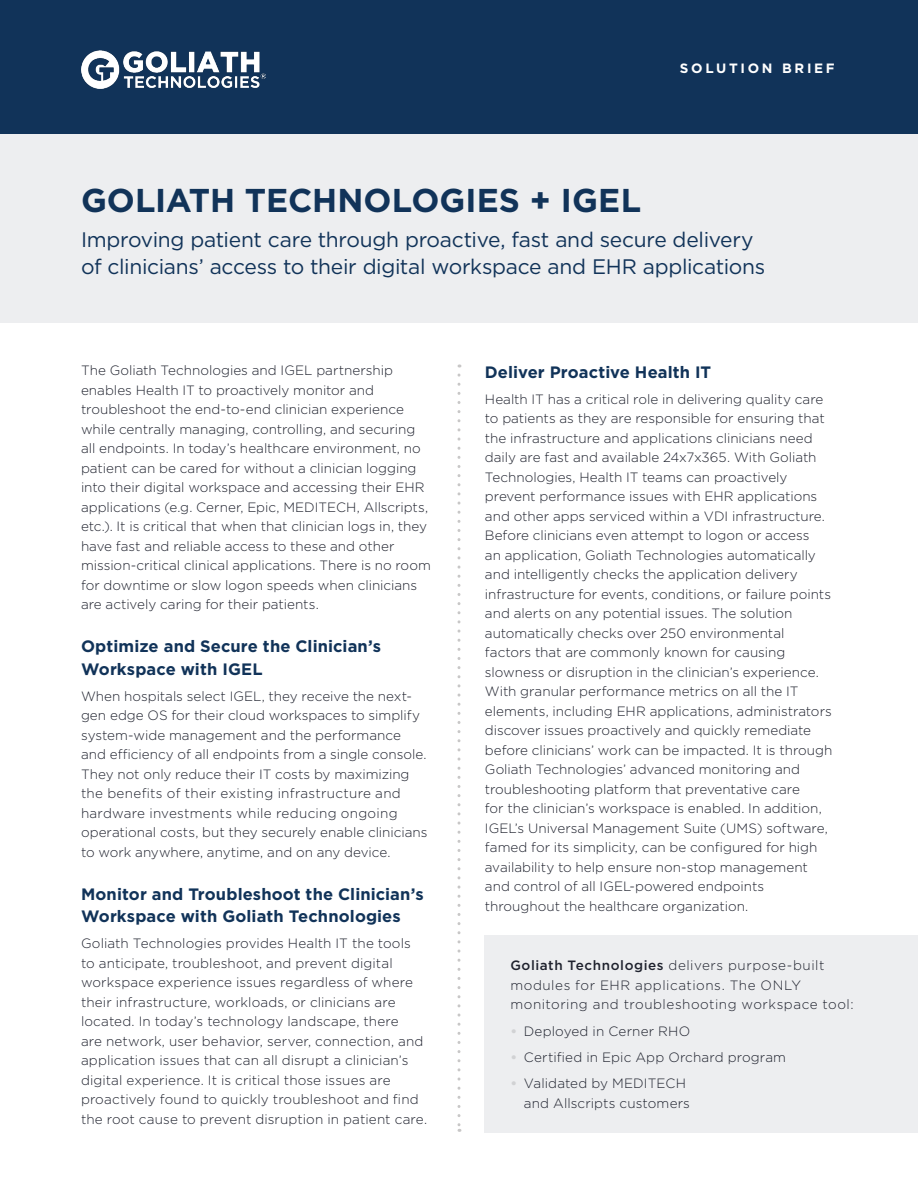
<style>
.page{position:relative;width:918px;height:1188px;background:#fff}
.page>*{position:absolute;margin:0;border:0;box-sizing:border-box;transform-origin:0 0}
.t1{font:700 33px "Gotham";color:#113359}
.t2{font:21px/27px "Gotham";letter-spacing:-.015em;color:#113359}
.t3{font:700 16.5px/22.5px "Gotham";letter-spacing:.005em;color:#113359}
.Copy{font:300 13.5px/19.5px "Gotham";color:#1f222e}
.Copy-2{font:300 13.5px/19.5px "Gotham";letter-spacing:.04em;color:#1f222e}
.t4{font:700 13.5px "Gotham";letter-spacing:.2em;color:#fff}
.s1{font-weight:500}
.s2{font-weight:700;color:#d1d2d4}
</style>
<div class="page">
<div style="left:0;top:95px;width:918px;height:228px;background:#edeef0"></div>
<div style="left:0;top:0;width:918px;height:134px;background:#113359"></div>
<svg style="left:458px;top:375px;width:2px;height:757px"></svg>
<img style="left:81px;top:50px;width:185px;height:39px">
<div style="left:485px;top:935px;width:433px;height:198px;background:#edeef0"></div>
<p class="t4" style="left:680px;top:59px;width:156px">SOLUTION BRIEF</p>
<p class="t1" style="left:81px;top:178px;width:562px">GOLIATH TECHNOLOGIES + IGEL</p>
<p class="t2" style="left:81px;top:225px;width:686px">Improving patient care through proactive, fast and secure delivery of clinicians’ access to their digital workspace and EHR applications</p>
<p class="Copy" style="left:81px;top:360px;width:351px">The Goliath Technologies and IGEL partnership enables Health IT to proactively monitor and troubleshoot the end-to-end clinician experience while centrally managing, controlling, and securing all endpoints. In today’s healthcare environment, no patient can be cared for without a clinician logging into their digital workspace and accessing their EHR applications (e.g. Cerner, Epic, MEDITECH, Allscripts, etc.). It is critical that when that clinician logs in, they have fast and reliable access to these and other mission-critical clinical applications. There is no room for downtime or slow logon speeds when clinicians are actively caring for their patients.</p>
<p class="t3" style="left:81px;top:635px;width:302px">Optimize and Secure the Clinician’s<br>Workspace with IGEL</p>
<p class="Copy" style="left:81px;top:686px;width:348px">When hospitals select IGEL, they receive the next&shy;gen edge OS for their cloud workspaces to simplify system-wide management and the performance and efficiency of all endpoints from a single console.<br>They not only reduce their IT costs by maximizing the benefits of their existing infrastructure and hardware investments while reducing ongoing operational costs, but they securely enable clinicians to work anywhere, anytime, and on any device.</p>
<p class="t3" style="left:81px;top:882px;width:344px">Monitor and Troubleshoot the Clinician’s<br>Workspace with Goliath Technologies</p>
<p class="Copy" style="left:81px;top:933px;width:348px">Goliath Technologies provides Health IT the tools to anticipate, troubleshoot, and prevent digital workspace experience issues regardless of where their infrastructure, workloads, or clinicians are located. In today’s technology landscape, there<br>are network, user behavior, server, connection, and application issues that can all disrupt a clinician’s digital experience. It is critical those issues are proactively found to quickly troubleshoot and find the root cause to prevent disruption in patient care.</p>
<p class="t3" style="left:485px;top:361px;width:228px">Deliver Proactive Health IT</p>
<p class="Copy" style="left:485px;top:389px;width:349px">Health IT has a critical role in delivering quality care to patients as they are responsible for ensuring that the infrastructure and applications clinicians need daily are fast and available 24x7x365. With Goliath Technologies, Health IT teams can proactively prevent performance issues with EHR applications and other apps serviced within a VDI infrastructure.<br>Before clinicians even attempt to logon or access<br>an application, Goliath Technologies automatically and intelligently checks the application delivery infrastructure for events, conditions, or failure points and alerts on any potential issues. The solution automatically checks over 250 environmental factors that are commonly known for causing slowness or disruption in the clinician’s experience.<br>With granular performance metrics on all the IT elements, including EHR applications, administrators discover issues proactively and quickly remediate before clinicians’ work can be impacted. It is through Goliath Technologies’ advanced monitoring and troubleshooting platform that preventative care<br>for the clinician’s workspace is enabled. In addition, IGEL’s Universal Management Suite (UMS) software, famed for its simplicity, can be configured for high availability to help ensure non-stop management and control of all IGEL-powered endpoints throughout the healthcare organization.</p>
<p class="Copy-2" style="left:510px;top:956px;width:345px"><span class="s1">Goliath Technologies</span> delivers purpose-built modules for EHR applications. The ONLY monitoring and troubleshooting workspace tool:</p>
<p class="Copy" style="left:510px;top:1021px;width:181px"><span class="s2">•</span> Deployed in Cerner RHO</p>
<p class="Copy" style="left:510px;top:1047px;width:277px"><span class="s2">•</span> Certified in Epic App Orchard program</p>
<p class="Copy" style="left:510px;top:1073px;width:181px;text-align:right"><span class="s2">•</span> Validated by MEDITECH and Allscripts customers</p>
</div>
